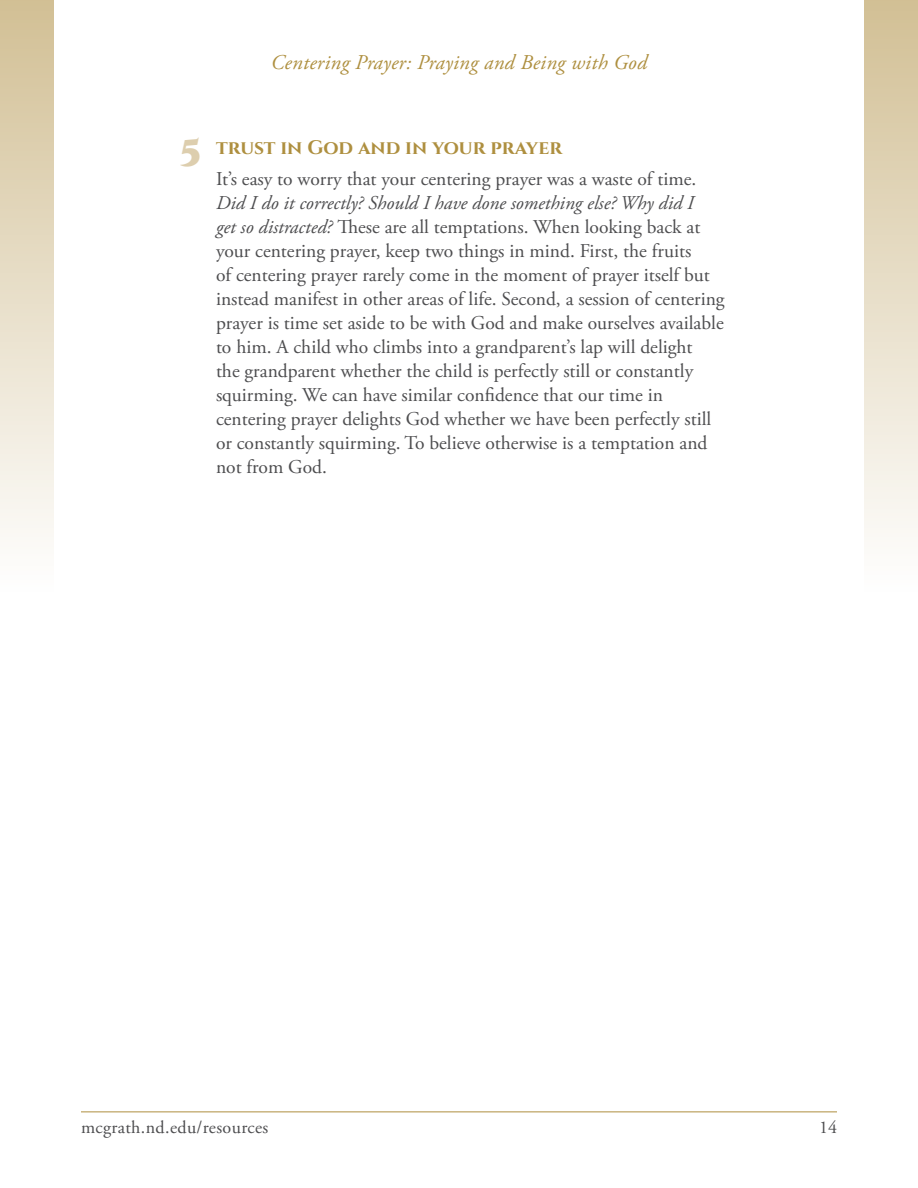
<style>
.page{position:relative;width:918px;height:1188px;background:#fff}
.page>*{position:absolute;margin:0;border:0;box-sizing:border-box;transform-origin:0 0}
.t1{font:900 36px "Cinzel";color:#ddceae}
.t2{font:italic 21px "Adobe Garamond Pro";letter-spacing:.015em;color:#ae8f3f}
.t3{font:19.5px/24px "Adobe Garamond Pro";color:#4d4d4f}
.t4{font:700 19.5px "Cinzel";color:#ae8f3f}
.t5{font:18px "Adobe Garamond Pro";letter-spacing:.02em;color:#4d4d4f}
.s1{font-style:italic}
</style>
<div class="page">
<div style="left:0;top:0;width:918px;height:594px;background:linear-gradient(to bottom,#d2bf95,#fefefe)"></div>
<div style="left:54px;top:0;width:810px;height:1188px;background:#fff"></div>
<hr style="left:81px;top:1112px;width:756px;height:1px;background:#ae8f3f">
<p class="t2" style="left:271px;top:50px;width:378px">Centering Prayer: Praying and Being with God</p>
<h1 class="t1" style="left:180px;top:129px;width:23px">5</h1>
<p class="t4" style="left:216px;top:136px;width:348px">TRUST IN GOD AND IN YOUR PRAYER</p>
<p class="t3" style="left:216px;top:167px;width:482px">It’s easy to worry that your centering prayer was a waste of time.</p>
<p class="t3" style="left:216px;top:191px;width:510px"><span class="s1">Did I do it correctly? Should I have done something else? Why did I<br>get so distracted?</span> These are all temptations. When looking back at your centering prayer, keep two things in mind. First, the fruits<br>of centering prayer rarely come in the moment of prayer itself but instead manifest in other areas of life. Second, a session of centering prayer is time set aside to be with God and make ourselves available to him. A child who climbs into a grandparent’s lap will delight<br>the grandparent whether the child is perfectly still or constantly squirming. We can have similar confidence that our time in centering prayer delights God whether we have been perfectly still or constantly squirming. To believe otherwise is a temptation and not from God.</p>
<p class="t5" style="left:81px;top:1117px;width:189px">mcgrath.nd.edu/resources</p>
<p class="t5" style="left:819px;top:1117px;width:19px">14</p>
</div>
